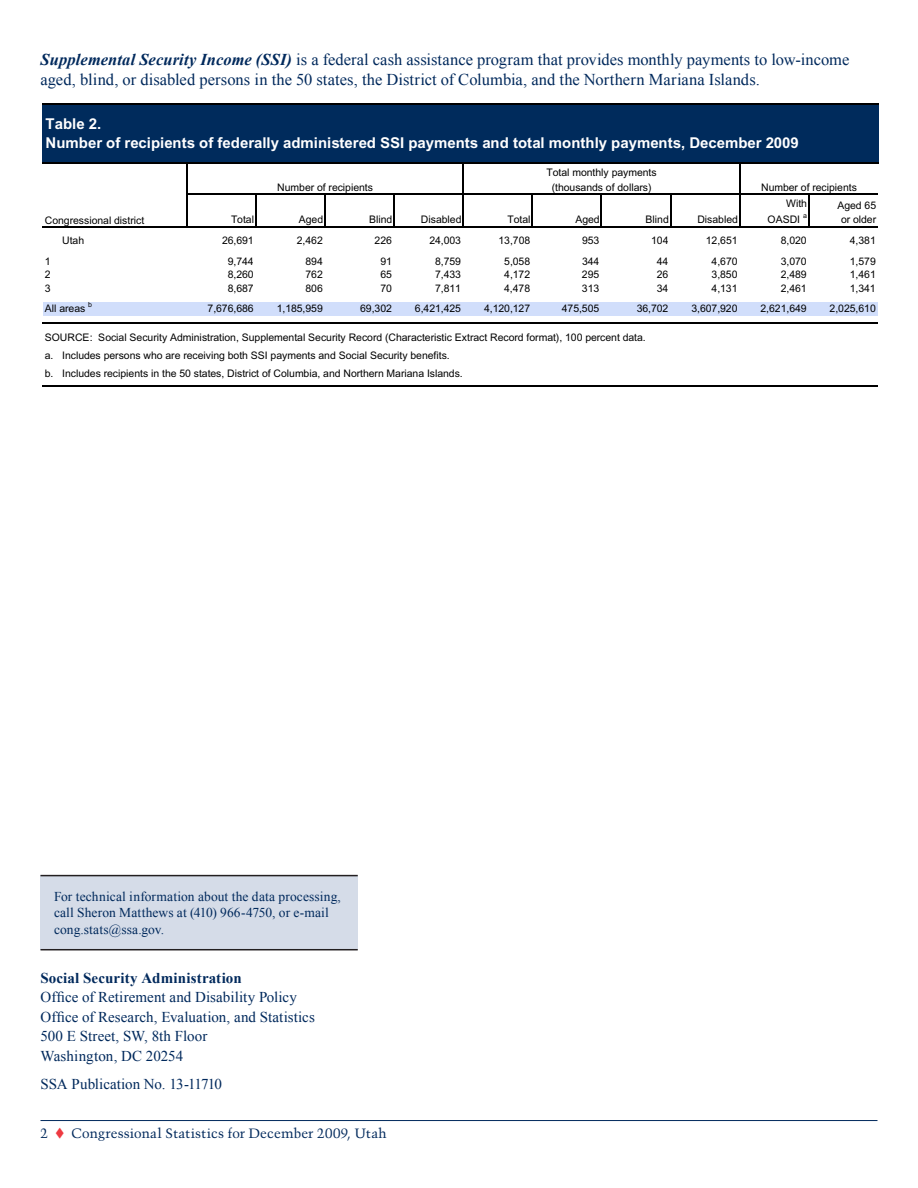
<style>
.page{position:relative;width:918px;height:1188px;background:#fff}
.page>*{position:absolute;margin:0;border:0;box-sizing:border-box;transform-origin:0 0}
.ParaFirst{font:16.5px/19.5px "Times New Roman";color:#00295c}
.Address_and_Pub_Info{font:15px/19.5px "Times New Roman";letter-spacing:.005em;color:#00295c}
.t1{font:700 15px/19.5px "Arial";color:#fff}
.DRSA_Only_Contact_In{font:13.5px/16.2px "Times New Roman";letter-spacing:.01em;color:#00295c}
.t2{font:13.5px "Trump Mediaeval";letter-spacing:.01em;color:#00295c}
.t3{font:10.5px/14.2px "Arial";letter-spacing:-.005em;color:#000}
.t4{font:7.05px "Arial";color:#000}
.s1{font-weight:700;font-style:italic}
.s2{font-weight:700}
.s3{color:#ee3a41}
</style>
<div class="page">
<hr style="left:40px;top:1120px;width:838px;height:1px;background:#00295c">
<div style="left:43px;top:105px;width:835px;height:58px;background:#002b5c"></div>
<div style="left:43px;top:302px;width:835px;height:14px;background:#d1defb"></div>
<hr style="left:42px;top:105px;width:1px;height:57px;background:#002b5c">
<hr style="left:877px;top:105px;width:2px;height:57px;background:#002b5c">
<hr style="left:186px;top:164px;width:1px;height:64px;background:#000">
<hr style="left:463px;top:164px;width:1px;height:64px;background:#000">
<hr style="left:739px;top:164px;width:1px;height:64px;background:#000">
<hr style="left:255px;top:195px;width:2px;height:33px;background:#000">
<hr style="left:324px;top:195px;width:2px;height:33px;background:#000">
<hr style="left:393px;top:195px;width:2px;height:33px;background:#000">
<hr style="left:532px;top:195px;width:1px;height:33px;background:#000">
<hr style="left:601px;top:195px;width:1px;height:33px;background:#000">
<hr style="left:670px;top:195px;width:1px;height:33px;background:#000">
<hr style="left:808px;top:195px;width:2px;height:33px;background:#000">
<hr style="left:42px;top:103px;width:837px;height:2px;background:#000">
<hr style="left:42px;top:162px;width:837px;height:2px;background:#000">
<hr style="left:187px;top:193px;width:691px;height:2px;background:#000">
<hr style="left:43px;top:226px;width:835px;height:2px;background:#000">
<hr style="left:43px;top:322px;width:835px;height:1px;background:#000">
<hr style="left:43px;top:386px;width:835px;height:1px;background:#000">
<div style="left:40px;top:876px;width:318px;height:74px;background:#d5dce8"></div>
<hr style="left:40px;top:875px;width:318px;height:1px;background:#231f20">
<hr style="left:40px;top:949px;width:318px;height:1px;background:#231f20">
<p class="ParaFirst" style="left:40px;top:50px;width:810px"><span class="s1">Supplemental Security Income (SSI)</span> is a federal cash assistance program that provides monthly payments to low-income aged, blind, or disabled persons in the 50 states, the District of Columbia, and the Northern Mariana Islands.</p>
<p class="t1" style="left:46px;top:114px;width:755px">Table 2.<br>Number of recipients of federally administered SSI payments and total monthly payments, December 2009</p>
<p class="t3" style="left:277px;top:180px;width:97px">Number of recipients</p>
<p class="t3" style="left:547px;top:166px;width:112px;text-align:center">Total monthly payments (thousands of dollars)</p>
<p class="t3" style="left:761px;top:180px;width:97px">Number of recipients</p>
<p class="t3" style="left:45px;top:213px;width:101px">Congressional district</p>
<p class="t3" style="left:231px;top:213px;width:25px">Total</p>
<p class="t3" style="left:299px;top:213px;width:26px">Aged</p>
<p class="t3" style="left:369px;top:213px;width:25px">Blind</p>
<p class="t3" style="left:421px;top:213px;width:42px">Disabled</p>
<p class="t3" style="left:508px;top:213px;width:25px">Total</p>
<p class="t3" style="left:575px;top:213px;width:26px">Aged</p>
<p class="t3" style="left:646px;top:213px;width:25px">Blind</p>
<p class="t3" style="left:697px;top:213px;width:42px">Disabled</p>
<p class="t3" style="left:768px;top:196px;width:41px;line-height:16.2px;text-indent:19px">With<br>OASDI</p>
<p class="t4" style="left:803px;top:212px;width:5px">a</p>
<p class="t3" style="left:837px;top:199px;width:40px;text-align:center">Aged 65 or older</p>
<p class="t3" style="left:62px;top:233px;width:24px">Utah</p>
<p class="t3" style="left:222px;top:233px;width:33px">26,691</p>
<p class="t3" style="left:297px;top:233px;width:27px">2,462</p>
<p class="t3" style="left:375px;top:233px;width:19px">226</p>
<p class="t3" style="left:429px;top:233px;width:33px">24,003</p>
<p class="t3" style="left:498px;top:233px;width:33px">13,708</p>
<p class="t3" style="left:582px;top:233px;width:19px">953</p>
<p class="t3" style="left:651px;top:233px;width:19px">104</p>
<p class="t3" style="left:706px;top:233px;width:33px">12,651</p>
<p class="t3" style="left:781px;top:233px;width:27px">8,020</p>
<p class="t3" style="left:850px;top:233px;width:27px">4,381</p>
<p class="t3" style="left:228px;top:254px;width:27px">9,744</p>
<p class="t3" style="left:306px;top:254px;width:19px">894</p>
<p class="t3" style="left:380px;top:254px;width:13px">91</p>
<p class="t3" style="left:435px;top:254px;width:27px">8,759</p>
<p class="t3" style="left:504px;top:254px;width:27px">5,058</p>
<p class="t3" style="left:582px;top:254px;width:19px">344</p>
<p class="t3" style="left:657px;top:254px;width:13px">44</p>
<p class="t3" style="left:712px;top:254px;width:27px">4,670</p>
<p class="t3" style="left:781px;top:254px;width:27px">3,070</p>
<p class="t3" style="left:850px;top:254px;width:27px">1,579</p>
<p class="t3" style="left:228px;top:268px;width:27px">8,260</p>
<p class="t3" style="left:306px;top:268px;width:19px">762</p>
<p class="t3" style="left:380px;top:268px;width:13px">65</p>
<p class="t3" style="left:435px;top:268px;width:27px">7,433</p>
<p class="t3" style="left:504px;top:268px;width:27px">4,172</p>
<p class="t3" style="left:582px;top:268px;width:19px">295</p>
<p class="t3" style="left:657px;top:268px;width:13px">26</p>
<p class="t3" style="left:712px;top:268px;width:27px">3,850</p>
<p class="t3" style="left:781px;top:268px;width:27px">2,489</p>
<p class="t3" style="left:850px;top:268px;width:27px">1,461</p>
<p class="t3" style="left:228px;top:281px;width:27px">8,687</p>
<p class="t3" style="left:306px;top:281px;width:19px">806</p>
<p class="t3" style="left:380px;top:281px;width:13px">70</p>
<p class="t3" style="left:435px;top:281px;width:27px">7,811</p>
<p class="t3" style="left:504px;top:281px;width:27px">4,478</p>
<p class="t3" style="left:582px;top:281px;width:19px">313</p>
<p class="t3" style="left:657px;top:281px;width:13px">34</p>
<p class="t3" style="left:712px;top:281px;width:27px">4,131</p>
<p class="t3" style="left:781px;top:281px;width:27px">2,461</p>
<p class="t3" style="left:850px;top:281px;width:27px">1,341</p>
<p class="t3" style="left:208px;top:302px;width:48px">7,676,686</p>
<p class="t3" style="left:277px;top:302px;width:48px">1,185,959</p>
<p class="t3" style="left:360px;top:302px;width:33px">69,302</p>
<p class="t3" style="left:415px;top:302px;width:48px">6,421,425</p>
<p class="t3" style="left:484px;top:302px;width:48px">4,120,127</p>
<p class="t3" style="left:562px;top:302px;width:39px">475,505</p>
<p class="t3" style="left:637px;top:302px;width:33px">36,702</p>
<p class="t3" style="left:691px;top:302px;width:48px">3,607,920</p>
<p class="t3" style="left:761px;top:302px;width:48px">2,621,649</p>
<p class="t3" style="left:830px;top:302px;width:48px">2,025,610</p>
<p class="t3" style="left:45px;top:254px;width:7px;line-height:13.6px;text-align:justify">1<br>2<br>3</p>
<p class="t3" style="left:45px;top:302px;width:42px">All areas</p>
<p class="t4" style="left:88px;top:301px;width:5px">b</p>
<p class="t3" style="left:62px;top:328px;width:585px;line-height:18.1px;text-indent:-17px">SOURCE: Social Security Administration, Supplemental Security Record (Characteristic Extract Record format), 100 percent data.<br>Includes persons who are receiving both SSI payments and Social Security benefits.</p>
<p class="t3" style="left:45px;top:346px;width:10px;line-height:18.1px">a. b.</p>
<p class="t3" style="left:62px;top:366px;width:402px">Includes recipients in the 50 states, District of Columbia, and Northern Mariana Islands.</p>
<p class="DRSA_Only_Contact_In" style="left:54px;top:888px;width:288px">For technical information about the data processing, call Sheron Matthews at (410) 966-4750, or e-mail cong.stats@ssa.gov.</p>
<p class="Address_and_Pub_Info" style="left:40px;top:968px;width:276px"><span class="s2">Social Security Administration<br></span>Office of Retirement and Disability Policy Office of Research, Evaluation, and Statistics 500 E Street, SW, 8th Floor<br>Washington, DC 20254</p>
<p class="Address_and_Pub_Info" style="left:40px;top:1074px;width:183px">SSA Publication No. 13-11710</p>
<p class="t2" style="left:40px;top:1125px;width:348px">2 <span class="s3">▼</span> Congressional Statistics for December 2009, Utah</p>
</div>
